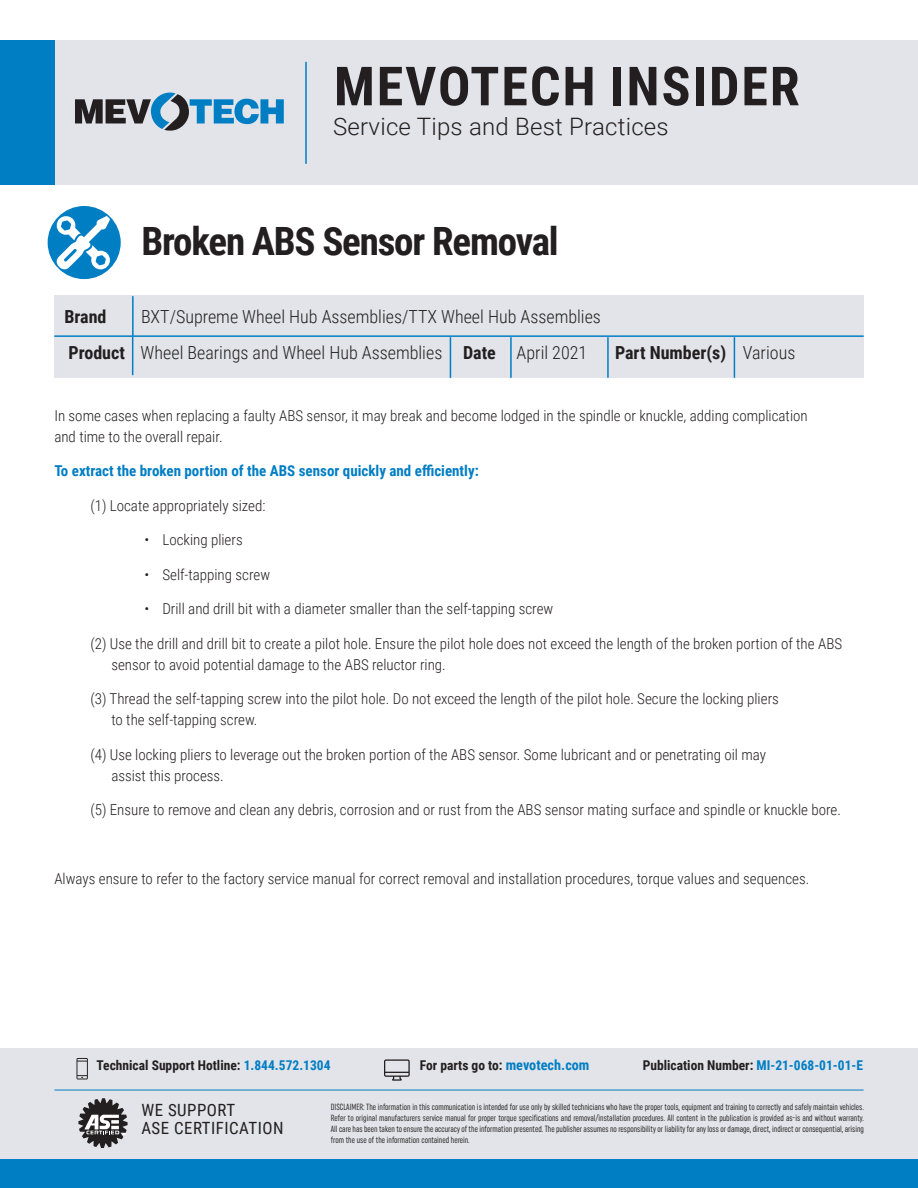
<style>
.page{position:relative;width:918px;height:1188px;background:#fff}
.page>*{position:absolute;margin:0;border:0;box-sizing:border-box;transform-origin:0 0}
.t1{font:700 54px "Roboto Condensed";letter-spacing:.035em;color:#231f20}
.t2{font:700 39px "Roboto Condensed";letter-spacing:-.03em;color:#231f20}
.t3{font:300 24px "Roboto";letter-spacing:.01em;color:#231f20}
.t4{font:300 18px/36px "Roboto Condensed";color:#231f20}
.t5{font:700 18px "Roboto Condensed";color:#231f20}
.t6{font:16.8px "Roboto Condensed";letter-spacing:.03em;color:#231f20}
.t7{font:300 15px/21px "Roboto Condensed";color:#231f20}
.t8{font:700 15px "Roboto Condensed";color:#007ec4}
.t9{font:700 13.5px "Roboto Condensed";color:#231f20}
.t10{font:extra-condensed 9px/10.8px "Uniform";color:#231f20;text-align:justify}
.s1{font-weight:700}
.s2{font-weight:300}
.s3{font-family:"Roboto"}
.s4{color:#007ec4}
.s5{font-size:14.25px;color:#007ec4}
</style>
<div class="page">
<div style="left:54px;top:296px;width:810px;height:82px;background:#e2e4e9"></div>
<hr style="left:510px;top:338px;width:2px;height:39px;background:#007ec4">
<hr style="left:734px;top:338px;width:1px;height:39px;background:#007ec4">
<hr style="left:450px;top:338px;width:1px;height:39px;background:#007ec4">
<hr style="left:607px;top:338px;width:2px;height:39px;background:#007ec4">
<hr style="left:132px;top:297px;width:2px;height:39px;background:#007ec4">
<hr style="left:55px;top:335px;width:808px;height:2px;background:#007ec4">
<hr style="left:132px;top:337px;width:1px;height:38px;background:#007ec4">
<div style="left:45px;top:40px;width:873px;height:145px;background:#e2e4e9"></div>
<div style="left:0;top:40px;width:55px;height:145px;background:#007ec4"></div>
<svg style="left:75px;top:93px;width:209px;height:38px"></svg>
<hr style="left:305px;top:62px;width:2px;height:101px;background:#007ec4">
<div style="left:48px;top:206px;width:73px;height:73px;background:#007ec4;border-radius:50%"></div>
<svg style="left:56px;top:215px;width:54px;height:54px"></svg>
<div style="left:0;top:1049px;width:918px;height:139px;background:#e2e4e9"></div>
<div style="left:0;top:1160px;width:918px;height:28px;background:#007ec4"></div>
<svg style="left:78px;top:1098px;width:50px;height:50px"></svg>
<svg style="left:76px;top:1058px;width:12px;height:21px"></svg>
<svg style="left:384px;top:1059px;width:26px;height:22px"></svg>
<hr style="left:55px;top:1090px;width:808px;height:1px;background:#007ec4">
<p class="t1" style="left:334px;top:48px;width:467px">MEVOTECH INSIDER</p>
<p class="t3" style="left:333px;top:110px;width:337px">Service Tips and Best Practices</p>
<p class="t2" style="left:141px;top:214px;width:419px">Broken ABS Sensor Removal</p>
<p class="t5" style="left:64px;top:304px;width:44px">Brand</p>
<p class="t4" style="left:69px;top:297px;width:534px;text-indent:72px">BXT/Supreme Wheel Hub Assemblies/TTX Wheel Hub Assemblies<br><span class="s1">Product</span> Wheel Bearings and Wheel Hub Assemblies <span class="s1">Date</span> April 2021</p>
<p class="t5" style="left:615px;top:340px;width:182px">Part Number(s) <span class="s2">Various</span></p>
<p class="t7" style="left:54px;top:405px;width:755px">In some cases when replacing a faulty ABS sensor, it may break and become lodged in the spindle or knuckle, adding complication and time to the overall repair.</p>
<p class="t8" style="left:54px;top:461px;width:426px">To extract the broken portion of the ABS sensor quickly and efficiently:</p>
<p class="t7" style="left:90px;top:495px;width:177px">(1) Locate appropriately sized:</p>
<p class="t7" style="left:144px;top:529px;width:100px"><span class="s3">•</span> Locking pliers</p>
<p class="t7" style="left:144px;top:564px;width:127px">• Self-tapping screw</p>
<p class="t7" style="left:144px;top:598px;width:410px">• Drill and drill bit with a diameter smaller than the self-tapping screw</p>
<p class="t7" style="left:111px;top:633px;width:732px;text-indent:-21px">(2) Use the drill and drill bit to create a pilot hole. Ensure the pilot hole does not exceed the length of the broken portion of the ABS sensor to avoid potential damage to the ABS reluctor ring.</p>
<p class="t7" style="left:111px;top:688px;width:669px;text-indent:-21px">(3) Thread the self-tapping screw into the pilot hole. Do not exceed the length of the pilot hole. Secure the locking pliers to the self-tapping screw.</p>
<p class="t7" style="left:111px;top:744px;width:656px;text-indent:-21px">(4) Use locking pliers to leverage out the broken portion of the ABS sensor. Some lubricant and or penetrating oil may assist this process.</p>
<p class="t7" style="left:90px;top:799px;width:752px">(5) Ensure to remove and clean any debris, corrosion and or rust from the ABS sensor mating surface and spindle or knuckle bore.</p>
<p class="t7" style="left:54px;top:868px;width:756px">Always ensure to refer to the factory service manual for correct removal and installation procedures, torque values and sequences.</p>
<p class="t9" style="left:97px;top:1055px;width:236px">Technical Support Hotline: <span class="s4">1.844.572.1304</span></p>
<p class="t9" style="left:420px;top:1055px;width:171px">For parts go to: <span class="s5">mevotech.com</span></p>
<p class="t9" style="left:643px;top:1055px;width:222px">Publication Number: <span class="s4">MI-21-068-01-01-E</span></p>
<p class="t6" style="left:141px;top:1098px;width:95px">WE SUPPORT</p>
<p class="t6" style="left:141px;top:1116px;width:144px">ASE CERTIFICATION</p>
<p class="t10" style="left:331px;top:1102px;width:535px">DISCLAIMER: The information in this communication is intended for use only by skilled technicians who have the proper tools, equipment and training to correctly and safely maintain vehicles.<br>Refer to original manufacturers service manual for proper torque specifications and removal/installation procedures. All content in the publication is provided as-is and without warranty.<br>All care has been taken to ensure the accuracy of the information presented. The publisher assumes no responsibility or liability for any loss or damage, direct, indirect or consequential, arising from the use of the information contained herein.</p>
</div>
